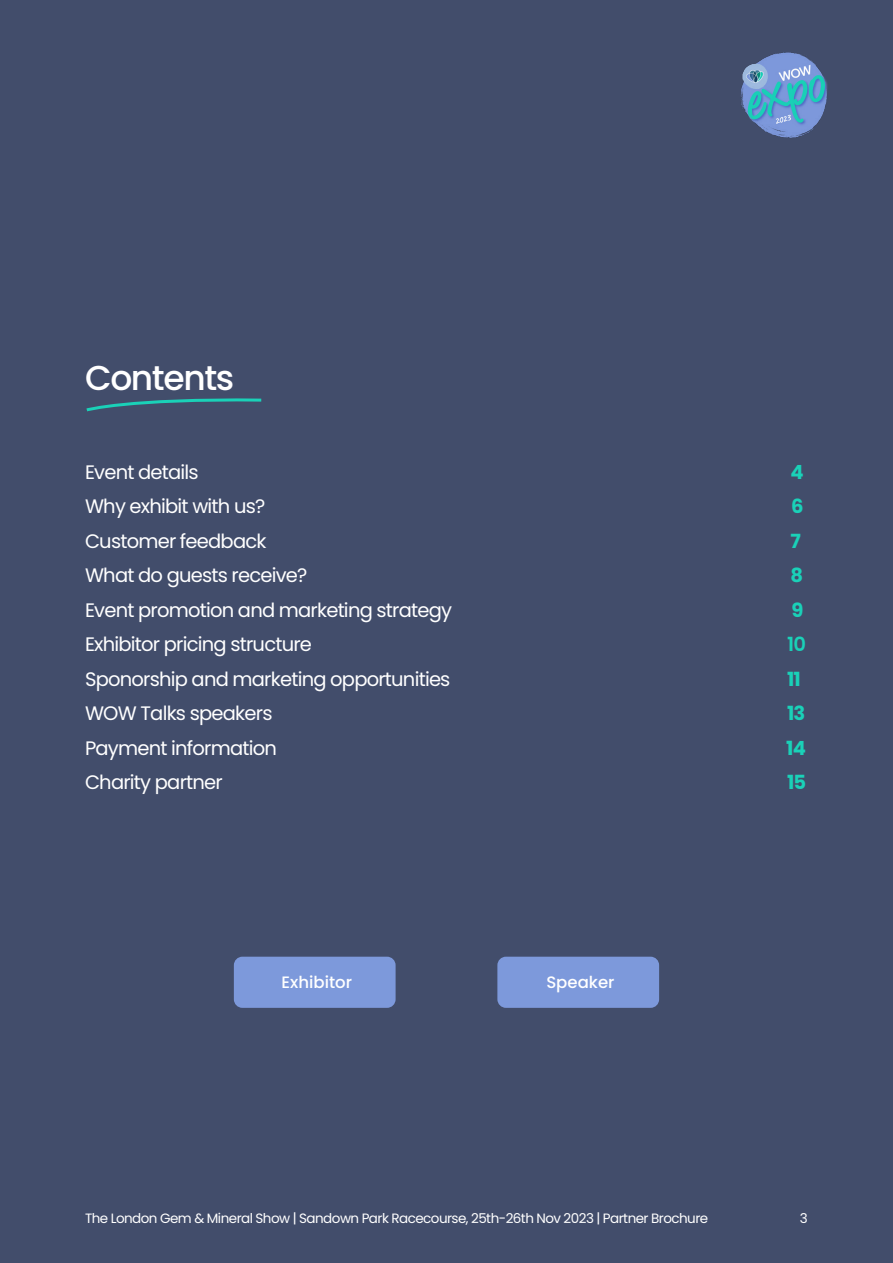
<style>
.page{position:relative;width:893px;height:1263px;background:#424d6b}
.page>*{position:absolute;margin:0;border:0;box-sizing:border-box;transform-origin:0 0}
.t1{font:500 34.5px "Poppins";letter-spacing:-.04em;color:#fff}
.t2{font:19.5px "Poppins";letter-spacing:-.04em;color:#fff}
.t3{font:700 19.5px "Poppins";letter-spacing:-.04em;color:#1ad1b8}
.t4{font:600 19.5px "Poppins";color:#1ad1b8}
.t5{font:500 16.5px "Poppins";color:#fff}
.t6{font:13.5px "Poppins";letter-spacing:-.04em;color:#fff}
</style>
<div class="page">
<svg style="left:86px;top:398px;width:176px;height:14px"></svg>
<img style="left:740px;top:52px;width:88px;height:86px">
<div style="left:234px;top:957px;width:162px;height:51px;background:#7d99db;border-radius:9px"></div>
<div style="left:497px;top:957px;width:162px;height:51px;background:#7d99db;border-radius:9px"></div>
<h1 class="t1" style="left:85px;top:358px;width:151px">Contents</h1>
<p class="t2" style="left:85px;top:461px;width:115px">Event details</p>
<p class="t3" style="left:791px;top:461px;width:15px">4</p>
<p class="t2" style="left:85px;top:495px;width:182px">Why exhibit with us?</p>
<p class="t3" style="left:791px;top:495px;width:14px">6</p>
<p class="t2" style="left:85px;top:530px;width:183px">Customer feedback</p>
<p class="t3" style="left:791px;top:530px;width:12px">7</p>
<p class="t2" style="left:85px;top:564px;width:224px">What do guests receive?</p>
<p class="t3" style="left:791px;top:564px;width:14px">8</p>
<p class="t2" style="left:85px;top:599px;width:369px">Event promotion and marketing strategy</p>
<p class="t3" style="left:791px;top:599px;width:13px">9</p>
<p class="t2" style="left:85px;top:633px;width:228px">Exhibitor pricing structure</p>
<p class="t4" style="left:787px;top:633px;width:20px">10</p>
<p class="t2" style="left:85px;top:668px;width:367px">Sponorship and marketing opportunities</p>
<p class="t3" style="left:787px;top:668px;width:15px">11</p>
<p class="t2" style="left:85px;top:702px;width:189px">WOW Talks speakers</p>
<p class="t3" style="left:787px;top:702px;width:20px">13</p>
<p class="t2" style="left:85px;top:737px;width:193px">Payment information</p>
<p class="t3" style="left:786px;top:737px;width:21px">14</p>
<p class="t2" style="left:85px;top:771px;width:139px">Charity partner</p>
<p class="t3" style="left:787px;top:771px;width:21px">15</p>
<p class="t5" style="left:282px;top:972px;width:72px">Exhibitor</p>
<p class="t5" style="left:546px;top:972px;width:70px">Speaker</p>
<p class="t6" style="left:85px;top:1211px;width:625px">The London Gem &amp; Mineral Show | Sandown Park Racecourse, 25th-26th Nov 2023 | Partner Brochure</p>
<p class="t6" style="left:800px;top:1211px;width:9px">3</p>
</div>
